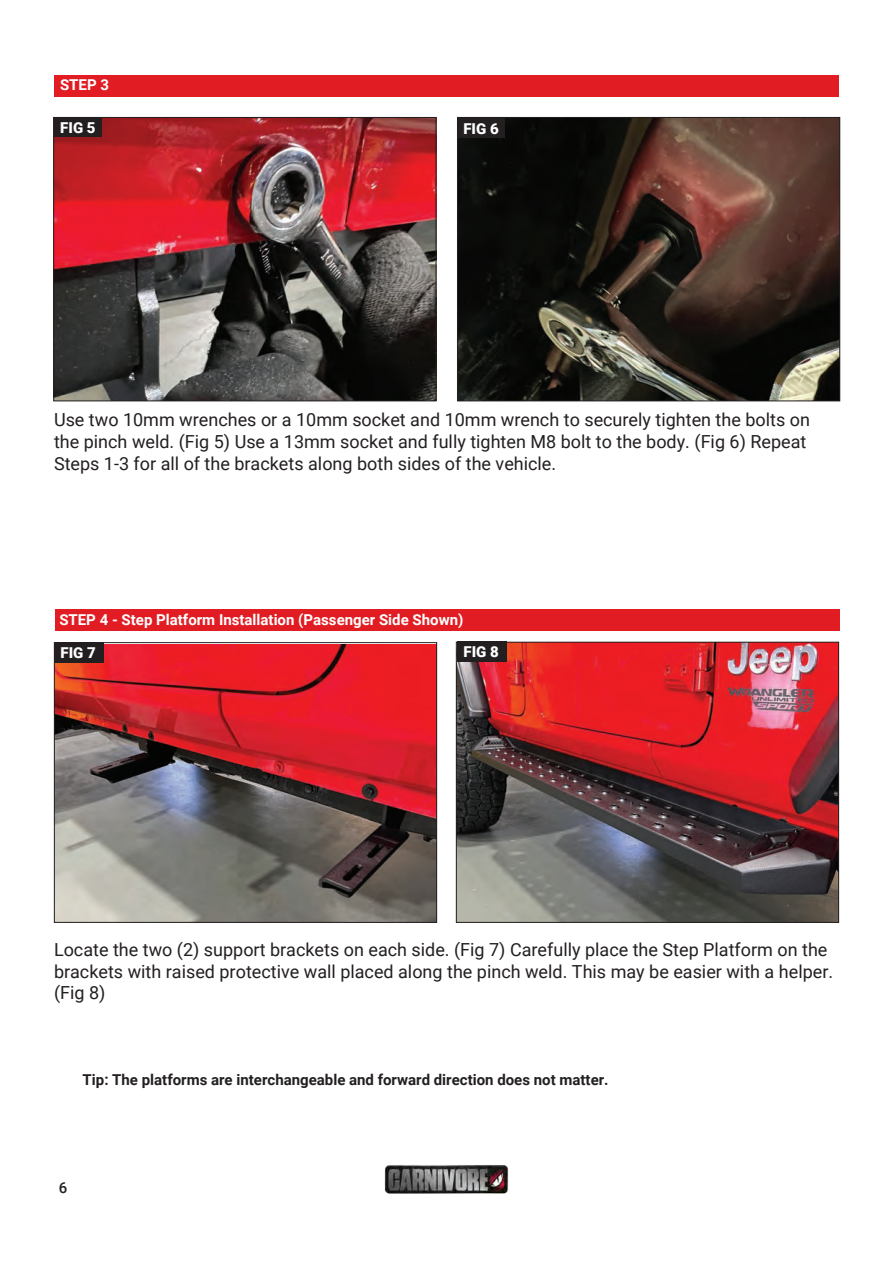
<style>
.page{position:relative;width:893px;height:1263px;background:#fff}
.page>*{position:absolute;margin:0;border:0;box-sizing:border-box;transform-origin:0 0}
.t1{font:18px/21.6px "Roboto";color:#231f20}
.t2{font:700 15px "Roboto";color:#231f20}
.t3{font:700 15px "Roboto";color:#fff}
.t4{font:900 15px "Roboto";color:#fff}
.t5{font:500 15px "Roboto";color:#231f20}
</style>
<div class="page">
<img style="left:56px;top:644px;width:379px;height:277px">
<div style="left:54px;top:642px;width:383px;height:281px;border:1px solid #231f20"></div>
<img style="left:55px;top:119px;width:379px;height:280px">
<div style="left:53px;top:117px;width:383px;height:284px;border:1px solid #231f20"></div>
<img style="left:458px;top:644px;width:379px;height:277px">
<div style="left:456px;top:642px;width:383px;height:281px;border:1px solid #231f20"></div>
<div style="left:54px;top:117px;width:48px;height:20px;background:#231f20"></div>
<div style="left:457px;top:642px;width:49px;height:20px;background:#231f20"></div>
<img style="left:459px;top:119px;width:379px;height:280px">
<div style="left:457px;top:117px;width:383px;height:284px;border:1px solid #231f20"></div>
<div style="left:457px;top:118px;width:48px;height:19px;background:#231f20"></div>
<div style="left:54px;top:643px;width:50px;height:20px;background:#231f20"></div>
<img style="left:385px;top:1165px;width:123px;height:28px">
<div style="left:54px;top:75px;width:785px;height:22px;background:#e11c23"></div>
<div style="left:55px;top:609px;width:785px;height:22px;background:#e11c23"></div>
<p class="t3" style="left:60px;top:75px;width:50px">STEP 3</p>
<p class="t4" style="left:60px;top:117px;width:37px">FIG 5</p>
<p class="t4" style="left:463px;top:118px;width:37px">FIG 6</p>
<p class="t1" style="left:54px;top:408px;width:757px">Use two 10mm wrenches or a 10mm socket and 10mm wrench to securely tighten the bolts on the pinch weld. (Fig 5) Use a 13mm socket and fully tighten M8 bolt to the body. (Fig 6) Repeat<br>Steps 1-3 for all of the brackets along both sides of the vehicle.</p>
<p class="t3" style="left:59px;top:609px;width:406px">STEP 4 - Step Platform Installation (Passenger Side Shown)</p>
<p class="t4" style="left:61px;top:642px;width:37px">FIG 7</p>
<p class="t4" style="left:464px;top:641px;width:37px">FIG 8</p>
<p class="t1" style="left:54px;top:938px;width:781px">Locate the two (2) support brackets on each side. (Fig 7) Carefully place the Step Platform on the brackets with raised protective wall placed along the pinch weld. This may be easier with a helper. (Fig 8)</p>
<p class="t2" style="left:83px;top:1069px;width:527px">Tip: The platforms are interchangeable and forward direction does not matter.</p>
<p class="t5" style="left:59px;top:1177px;width:10px">6</p>
</div>
